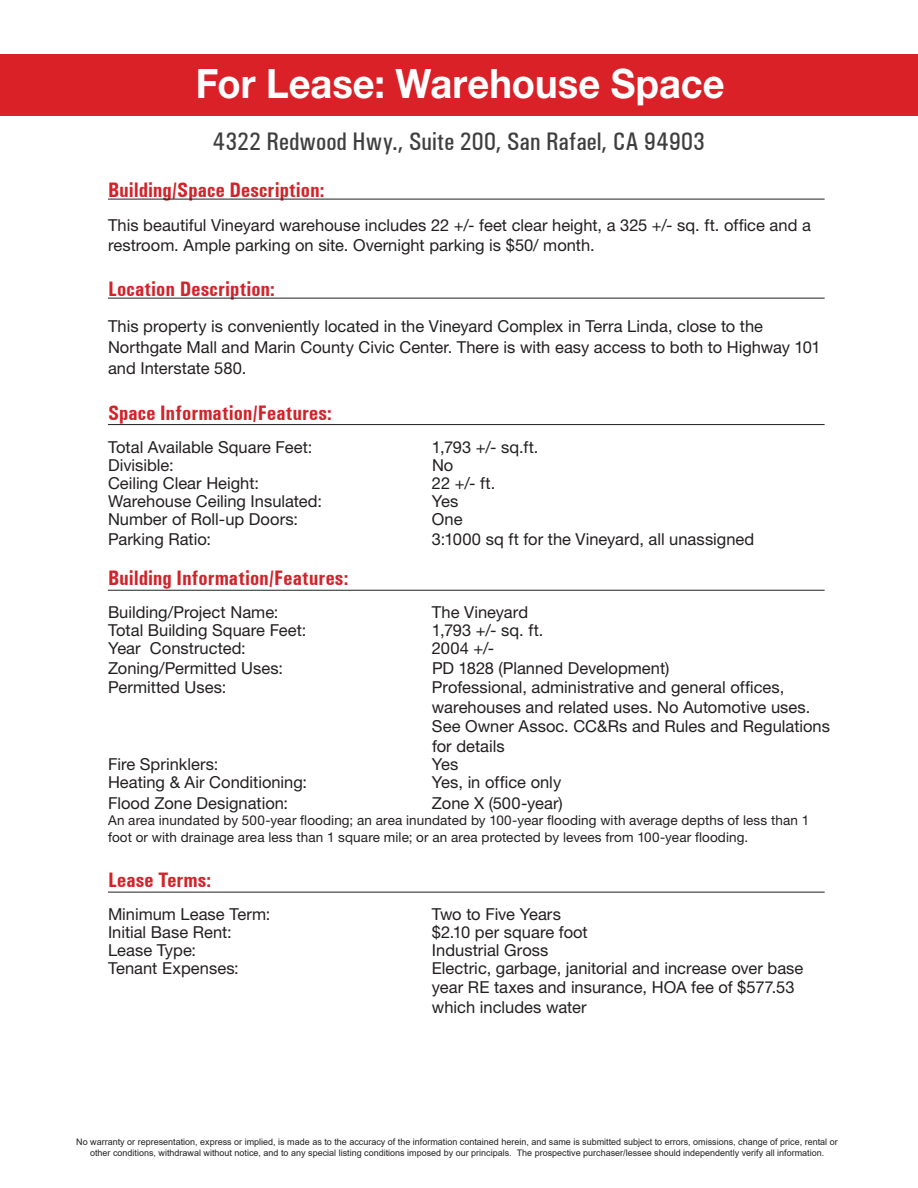
<style>
.page{position:relative;width:918px;height:1188px;background:#fff}
.page>*{position:absolute;margin:0;border:0;box-sizing:border-box;transform-origin:0 0}
.t1{font:700 40.5px "Helvetica Neue LT Std";color:#fff;scale:.94 1}
.t2{font:500 condensed 25.5px "Univers";letter-spacing:.005em;color:#3e3e3f}
.Paragraph_Style_1{font:700 condensed 21px "Univers";letter-spacing:.005em;color:#d1232a}
.t3{font:16.5px/19.5px "Helvetica Neue LT Std";color:#231f20}
.t4{font:13.5px/16.5px "Helvetica Neue LT Std";letter-spacing:.01em;color:#231f20}
.t5{font:9px/10.8px "Arial";color:#231f20;text-align:center}
</style>
<div class="page">
<div style="left:0;top:54px;width:918px;height:62px;background:#da2128"></div>
<hr style="left:108px;top:199px;width:717px;height:1px;background:#231f20">
<hr style="left:108px;top:298px;width:717px;height:1px;background:#231f20">
<hr style="left:108px;top:424px;width:717px;height:1px;background:#231f20">
<hr style="left:108px;top:590px;width:717px;height:1px;background:#231f20">
<hr style="left:108px;top:892px;width:717px;height:1px;background:#231f20">
<p class="t1" style="left:196px;top:58px;width:564px">For Lease: Warehouse Space</p>
<p class="t2" style="left:213px;top:127px;width:493px">4322 Redwood Hwy., Suite 200, San Rafael, CA 94903</p>
<p class="Paragraph_Style_1" style="left:108px;top:177px;width:218px">Building/Space Description:</p>
<p class="t3" style="left:108px;top:216px;width:705px">This beautiful Vineyard warehouse includes 22 +/- feet clear height, a 325 +/- sq. ft. office and a restroom. Ample parking on site. Overnight parking is $50/ month.</p>
<p class="Paragraph_Style_1" style="left:108px;top:276px;width:168px">Location Description:</p>
<p class="t3" style="left:108px;top:316px;width:657px">This property is conveniently located in the Vineyard Complex in Terra Linda, close to the</p>
<p class="t3" style="left:108px;top:336px;width:714px;line-height:21px">Northgate Mall and Marin County Civic Center. There is with easy access to both to Highway 101 and Interstate 580.</p>
<p class="Paragraph_Style_1" style="left:108px;top:401px;width:225px">Space Information/Features:</p>
<p class="t3" style="left:108px;top:438px;width:206px">Total Available Square Feet:</p>
<p class="t3" style="left:432px;top:438px;width:108px">1,793 +/- sq.ft.</p>
<p class="t3" style="left:108px;top:456px;width:67px">Divisible:</p>
<p class="t3" style="left:432px;top:456px;width:23px">No</p>
<p class="t3" style="left:108px;top:474px;width:152px">Ceiling Clear Height:</p>
<p class="t3" style="left:432px;top:474px;width:65px">22 +/- ft.</p>
<p class="t3" style="left:108px;top:492px;width:216px">Warehouse Ceiling Insulated:</p>
<p class="t3" style="left:432px;top:492px;width:28px">Yes</p>
<p class="t3" style="left:108px;top:510px;width:191px">Number of Roll-up Doors:</p>
<p class="t3" style="left:432px;top:510px;width:32px">One</p>
<p class="t3" style="left:108px;top:529px;width:104px">Parking Ratio:</p>
<p class="t3" style="left:432px;top:529px;width:324px">3:1000 sq ft for the Vineyard, all unassigned</p>
<p class="Paragraph_Style_1" style="left:108px;top:566px;width:242px">Building Information/Features:</p>
<p class="t3" style="left:108px;top:603px;width:172px">Building/Project Name:</p>
<p class="t3" style="left:432px;top:603px;width:98px">The Vineyard</p>
<p class="t3" style="left:108px;top:621px;width:200px">Total Building Square Feet:</p>
<p class="t3" style="left:432px;top:621px;width:113px">1,793 +/- sq. ft.</p>
<p class="t3" style="left:108px;top:639px;width:139px">Year Constructed:</p>
<p class="t3" style="left:432px;top:639px;width:64px">2004 +/-</p>
<p class="t3" style="left:108px;top:658px;width:177px">Zoning/Permitted Uses:</p>
<p class="t3" style="left:432px;top:658px;width:239px">PD 1828 (Planned Development)</p>
<p class="t3" style="left:108px;top:678px;width:120px">Permitted Uses:</p>
<p class="t3" style="left:432px;top:678px;width:354px">Professional, administrative and general offices,</p>
<p class="t3" style="left:432px;top:697px;width:380px">warehouses and related uses. No Automotive uses.</p>
<p class="t3" style="left:432px;top:717px;width:400px">See Owner Assoc. CC&amp;Rs and Rules and Regulations</p>
<p class="t3" style="left:432px;top:736px;width:74px">for details</p>
<p class="t3" style="left:108px;top:754px;width:112px">Fire Sprinklers:</p>
<p class="t3" style="left:432px;top:754px;width:28px">Yes</p>
<p class="t3" style="left:108px;top:772px;width:201px">Heating &amp; Air Conditioning:</p>
<p class="t3" style="left:432px;top:772px;width:131px">Yes, in office only</p>
<p class="t3" style="left:108px;top:793px;width:182px">Flood Zone Designation:</p>
<p class="t3" style="left:432px;top:793px;width:132px">Zone X (500-year)</p>
<p class="t4" style="left:108px;top:812px;width:703px">An area inundated by 500-year flooding; an area inundated by 100-year flooding with average depths of less than 1 foot or with drainage area less than 1 square mile; or an area protected by levees from 100-year flooding.</p>
<p class="Paragraph_Style_1" style="left:108px;top:867px;width:105px">Lease Terms:</p>
<p class="t3" style="left:108px;top:904px;width:164px">Minimum Lease Term:</p>
<p class="t3" style="left:432px;top:904px;width:130px">Two to Five Years</p>
<p class="t3" style="left:108px;top:922px;width:125px">Initial Base Rent:</p>
<p class="t3" style="left:432px;top:922px;width:157px">$2.10 per square foot</p>
<p class="t3" style="left:108px;top:940px;width:90px">Lease Type:</p>
<p class="t3" style="left:432px;top:940px;width:118px">Industrial Gross</p>
<p class="t3" style="left:108px;top:958px;width:132px">Tenant Expenses:</p>
<p class="t3" style="left:432px;top:958px;width:373px">Electric, garbage, janitorial and increase over base year RE taxes and insurance, HOA fee of $577.53</p>
<p class="t3" style="left:432px;top:997px;width:156px">which includes water</p>
<p class="t5" style="left:76px;top:1136px;width:763px">No warranty or representation, express or implied, is made as to the accuracy of the information contained herein, and same is submitted subject to errors, omissions, change of price, rental or other conditions, withdrawal without notice, and to any special listing conditions imposed by our principals. The prospective purchaser/lessee should independently verify all information.</p>
</div>
